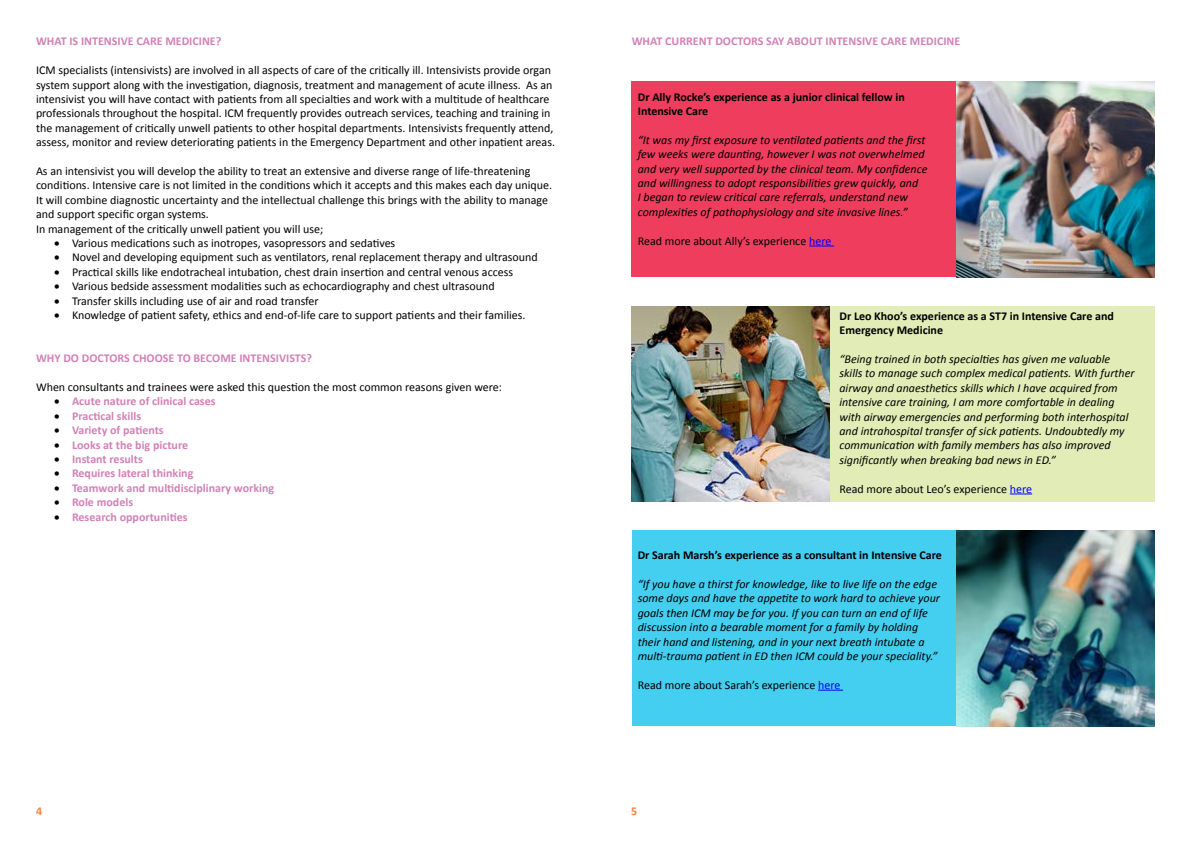
<style>
.page{position:relative;width:1191px;height:842px;background:#fff}
.page>*{position:absolute;margin:0;border:0;box-sizing:border-box;transform-origin:0 0}
.t1{font:12px/14.4px "Calibri";color:#000}
.t2{font:italic 12px/14.4px "Calibri";color:#000}
.t3{font:700 12px "Calibri";color:#d281b6}
.t4{font:700 12px/14.4px "Calibri";color:#000}
.t5{font:700 12px "Calibri";color:#f18441}
.s1{color:#000}
.s2{color:#00f}
</style>
<div class="page">
<div style="left:632px;top:81px;width:522px;height:196px;background:#ef3d5d"></div>
<img style="left:956px;top:81px;width:198px;height:196px">
<div style="left:631px;top:306px;width:523px;height:195px;background:#e1ecb6"></div>
<img style="left:631px;top:306px;width:199px;height:195px">
<div style="left:632px;top:531px;width:522px;height:195px;background:#44cef0"></div>
<img style="left:956px;top:531px;width:198px;height:195px">
<svg style="left:809px;top:246px;width:25px;height:1px"></svg>
<svg style="left:1009px;top:494px;width:23px;height:1px"></svg>
<svg style="left:818px;top:690px;width:25px;height:1px"></svg>
<p class="t3" style="left:36px;top:34px;width:187px">WHAT IS INTENSIVE CARE MEDICINE?</p>
<p class="t1" style="left:36px;top:63px;width:520px">ICM specialists (intensivists) are involved in all aspects of care of the critically ill. Intensivists provide organ system support along with the investigation, diagnosis, treatment and management of acute illness. As an intensivist you will have contact with patients from all specialties and work with a multitude of healthcare professionals throughout the hospital. ICM frequently provides outreach services, teaching and training in the management of critically unwell patients to other hospital departments. Intensivists frequently attend, assess, monitor and review deteriorating patients in the Emergency Department and other inpatient areas.</p>
<p class="t1" style="left:36px;top:164px;width:517px">As an intensivist you will develop the ability to treat an extensive and diverse range of life-threatening conditions. Intensive care is not limited in the conditions which it accepts and this makes each day unique.<br>It will combine diagnostic uncertainty and the intellectual challenge this brings with the ability to manage and support specific organ systems.<br>In management of the critically unwell patient you will use;</p>
<p class="t1" style="left:54px;top:236px;width:343px">• Various medications such as inotropes, vasopressors and sedatives</p>
<p class="t1" style="left:54px;top:250px;width:485px">• Novel and developing equipment such as ventilators, renal replacement therapy and ultrasound</p>
<p class="t1" style="left:54px;top:265px;width:461px">• Practical skills like endotracheal intubation, chest drain insertion and central venous access</p>
<p class="t1" style="left:54px;top:279px;width:442px">• Various bedside assessment modalities such as echocardiography and chest ultrasound</p>
<p class="t1" style="left:54px;top:293px;width:266px">• Transfer skills including use of air and road transfer</p>
<p class="t1" style="left:54px;top:308px;width:473px">• Knowledge of patient safety, ethics and end-of-life care to support patients and their families.</p>
<p class="t3" style="left:36px;top:350px;width:277px">WHY DO DOCTORS CHOOSE TO BECOME INTENSIVISTS?</p>
<p class="t1" style="left:36px;top:380px;width:467px">When consultants and trainees were asked this question the most common reasons given were:</p>
<p class="t3" style="left:54px;top:394px;width:163px"><span class="s1">•</span> Acute nature of clinical cases</p>
<p class="t3" style="left:54px;top:408px;width:89px"><span class="s1">•</span> Practical skills</p>
<p class="t3" style="left:54px;top:422px;width:111px"><span class="s1">•</span> Variety of patients</p>
<p class="t3" style="left:54px;top:437px;width:136px"><span class="s1">•</span> Looks at the big picture</p>
<p class="t3" style="left:54px;top:451px;width:90px"><span class="s1">•</span> Instant results</p>
<p class="t3" style="left:54px;top:466px;width:141px"><span class="s1">•</span> Requires lateral thinking</p>
<p class="t3" style="left:54px;top:480px;width:222px"><span class="s1">•</span> Teamwork and multidisciplinary working</p>
<p class="t3" style="left:54px;top:494px;width:81px"><span class="s1">•</span> Role models</p>
<p class="t3" style="left:54px;top:509px;width:135px"><span class="s1">•</span> Research opportunities</p>
<p class="t3" style="left:632px;top:33px;width:330px">WHAT CURRENT DOCTORS SAY ABOUT INTENSIVE CARE MEDICINE</p>
<p class="t4" style="left:638px;top:89px;width:269px">Dr Ally Rocke’s experience as a junior clinical fellow in<br>Intensive Care</p>
<p class="t2" style="left:638px;top:132px;width:291px">“It was my first exposure to ventilated patients and the first few weeks were daunting, however I was not overwhelmed and very well supported by the clinical team. My confidence and willingness to adopt responsibilities grew quickly, and<br>I began to review critical care referrals, understand new complexities of pathophysiology and site invasive lines.”</p>
<p class="t1" style="left:638px;top:233px;width:195px">Read more about Ally’s experience <span class="s2">here</span></p>
<p class="t4" style="left:839px;top:309px;width:276px">Dr Leo Khoo’s experience as a ST7 in Intensive Care and<br>Emergency Medicine</p>
<p class="t2" style="left:839px;top:351px;width:296px">“Being trained in both specialties has given me valuable skills to manage such complex medical patients. With further airway and anaesthetics skills which I have acquired from intensive care training, I am more comfortable in dealing with airway emergencies and performing both interhospital and intrahospital transfer of sick patients. Undoubtedly my communication with family members has also improved significantly when breaking bad news in ED.”</p>
<p class="t1" style="left:839px;top:481px;width:194px">Read more about Leo’s experience <span class="s2">here</span></p>
<p class="t4" style="left:638px;top:548px;width:306px">Dr Sarah Marsh’s experience as a consultant in Intensive Care</p>
<p class="t2" style="left:638px;top:576px;width:304px">“If you have a thirst for knowledge, like to live life on the edge some days and have the appetite to work hard to achieve your goals then ICM may be for you. If you can turn an end of life discussion into a bearable moment for a family by holding their hand and listening, and in your next breath intubate a multi-trauma patient in ED then ICM could be your speciality.”</p>
<p class="t1" style="left:638px;top:678px;width:204px">Read more about Sarah’s experience <span class="s2">here</span></p>
<p class="t5" style="left:36px;top:803px;width:8px">4</p>
<p class="t5" style="left:631px;top:803px;width:8px">5</p>
</div>
